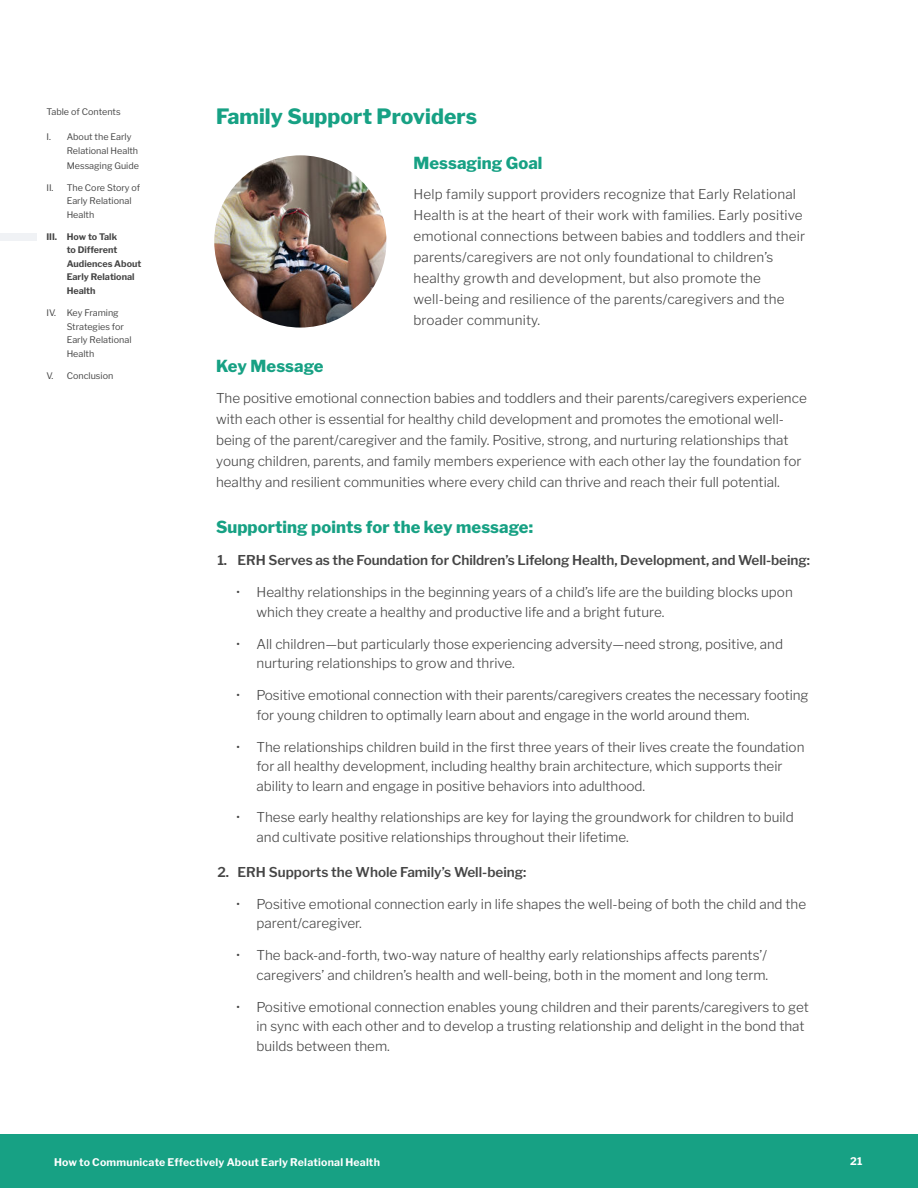
<style>
.page{position:relative;width:918px;height:1188px;background:#fff}
.page>*{position:absolute;margin:0;border:0;box-sizing:border-box;transform-origin:0 0}
.t1{font:800 21px "Libre Franklin";letter-spacing:.005em;color:#17a184}
.t2{font:800 16.5px "Libre Franklin";letter-spacing:.005em;color:#17a184}
.t3{font:300 13.5px/21px "Libre Franklin";color:#454545}
.t4{font:600 13.5px "Libre Franklin";letter-spacing:-.005em;color:#454545}
.t5{font:700 10.5px "Libre Franklin";letter-spacing:.02em;color:#fff}
.t6{font:9px/13.5px "Libre Franklin";color:#454545}
.t7{font:700 9px/13.5px "Libre Franklin";color:#454545}
</style>
<div class="page">
<div style="left:0;top:233px;width:37px;height:7px;background:#f0f2f5"></div>
<img style="left:214px;top:155px;width:172px;height:173px;border-radius:86px">
<div style="left:0;top:1134px;width:918px;height:54px;background:#17a184"></div>
<p class="t6" style="left:46px;top:106px;width:76px">Table of Contents</p>
<h1 class="t1" style="left:216px;top:106px;width:263px">Family Support Providers</h1>
<p class="t2" style="left:413px;top:155px;width:131px">Messaging Goal</p>
<p class="t3" style="left:413px;top:184px;width:393px">Help family support providers recognize that Early Relational Health is at the heart of their work with families. Early positive emotional connections between babies and toddlers and their parents/caregivers are not only foundational to children’s healthy growth and development, but also promote the well-being and resilience of the parents/caregivers and the broader community.</p>
<p class="t2" style="left:216px;top:358px;width:109px">Key Message</p>
<p class="t3" style="left:216px;top:388px;width:592px">The positive emotional connection babies and toddlers and their parents/caregivers experience with each other is essential for healthy child development and promotes the emotional well&shy;being of the parent/caregiver and the family. Positive, strong, and nurturing relationships that young children, parents, and family members experience with each other lay the foundation for healthy and resilient communities where every child can thrive and reach their full potential.</p>
<p class="t2" style="left:216px;top:519px;width:319px">Supporting points for the key message:</p>
<p class="t4" style="left:217px;top:554px;width:594px">1. ERH Serves as the Foundation for Children’s Lifelong Health, Development, and Well-being:</p>
<p class="t3" style="left:256px;top:583px;width:538px;line-height:19.5px;text-indent:-20px">• Healthy relationships in the beginning years of a child’s life are the building blocks upon which they create a healthy and productive life and a bright future.</p>
<p class="t3" style="left:256px;top:634px;width:528px;line-height:19.5px;text-indent:-20px">• All children—but particularly those experiencing adversity—need strong, positive, and nurturing relationships to grow and thrive.</p>
<p class="t3" style="left:256px;top:686px;width:554px;line-height:19.5px;text-indent:-20px">• Positive emotional connection with their parents/caregivers creates the necessary footing for young children to optimally learn about and engage in the world around them.</p>
<p class="t3" style="left:256px;top:737px;width:550px;line-height:19.5px;text-indent:-20px">• The relationships children build in the first three years of their lives create the foundation for all healthy development, including healthy brain architecture, which supports their ability to learn and engage in positive behaviors into adulthood.</p>
<p class="t3" style="left:256px;top:808px;width:539px;line-height:19.5px;text-indent:-20px">• These early healthy relationships are key for laying the groundwork for children to build and cultivate positive relationships throughout their lifetime.</p>
<p class="t4" style="left:217px;top:866px;width:311px">2. ERH Supports the Whole Family’s Well-being:</p>
<p class="t3" style="left:256px;top:895px;width:551px;line-height:19.5px;text-indent:-20px">• Positive emotional connection early in life shapes the well-being of both the child and the parent/caregiver.</p>
<p class="t3" style="left:236px;top:946px;width:533px;line-height:19.5px;text-align:right">• The back-and-forth, two-way nature of healthy early relationships affects parents’/ caregivers’ and children’s health and well-being, both in the moment and long term.</p>
<p class="t3" style="left:256px;top:998px;width:554px;line-height:19.5px;text-indent:-20px">• Positive emotional connection enables young children and their parents/caregivers to get in sync with each other and to develop a trusting relationship and delight in the bond that builds between them.</p>
<p class="t6" style="left:67px;top:130px;width:74px;line-height:14.4px;text-indent:-20px">I. About the Early<br>Relational Health<br>Messaging Guide</p>
<p class="t6" style="left:67px;top:181px;width:75px;text-indent:-20px">II. The Core Story of<br>Early Relational<br>Health</p>
<p class="t7" style="left:67px;top:230px;width:76px;text-indent:-20px">III. How to Talk<br>to Different<br>Audiences About<br>Early Relational<br>Health</p>
<p class="t6" style="left:67px;top:306px;width:66px;text-indent:-20px">IV. Key Framing<br>Strategies for<br>Early Relational<br>Health</p>
<p class="t6" style="left:46px;top:369px;width:68px">V. Conclusion</p>
<p class="t5" style="left:54px;top:1157px;width:327px">How to Communicate Effectively About Early Relational Health</p>
<p class="t5" style="left:850px;top:1156px;width:14px">21</p>
</div>
